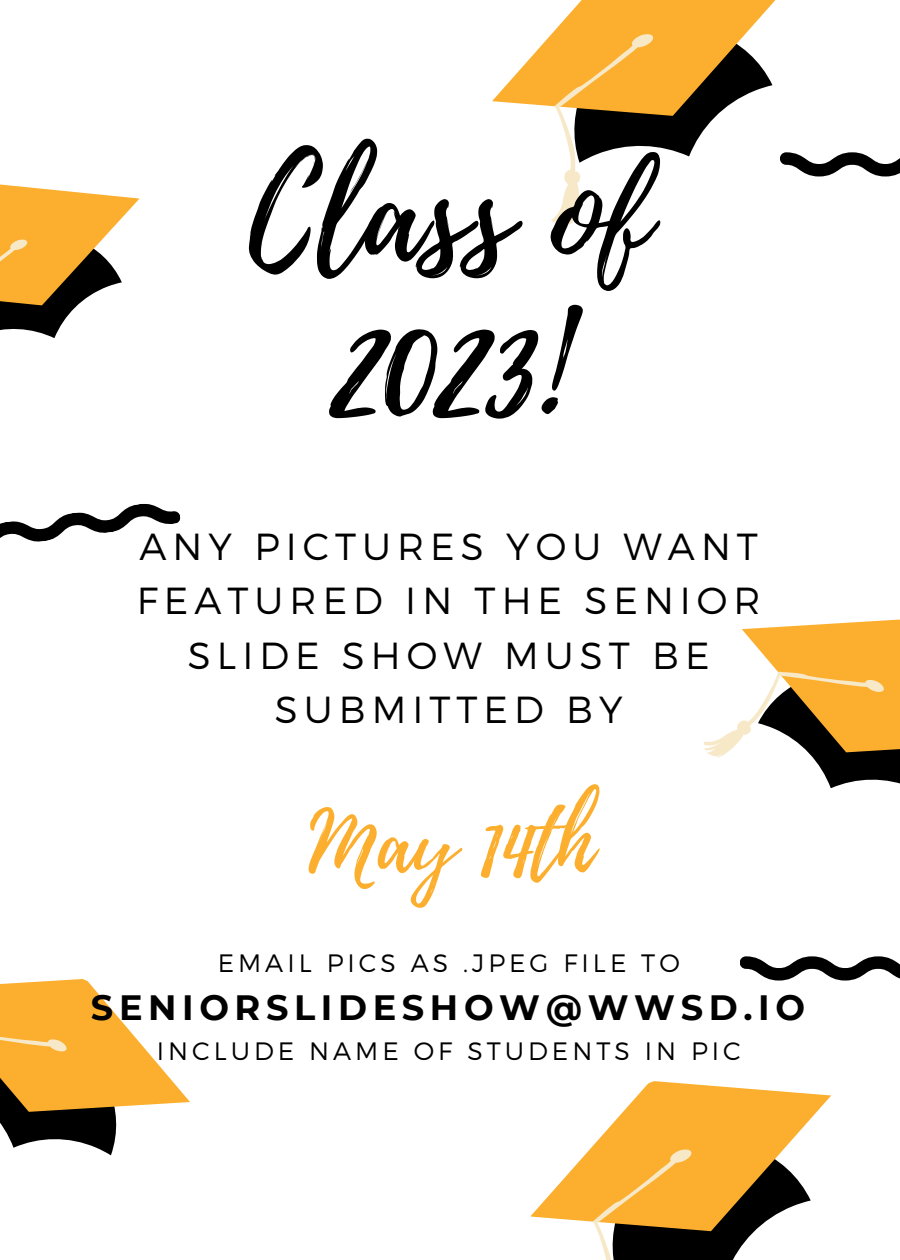
<style>
.page{position:relative;width:900px;height:1260px;background:#fff}
.page>*{position:absolute;margin:0;border:0;box-sizing:border-box;transform-origin:0 0}
.t1{font:136px/148px "Playlist Script";color:#000;text-align:center}
.t2{font:83px "Playlist Script";color:#fcaf2e}
.t3{font:300 37.75px/54.5px "Montserrat";letter-spacing:.16em;color:#000;text-align:center}
.t4{font:700 35.25px "Montserrat";letter-spacing:.16em;color:#000}
.t5{font:300 25.25px "Montserrat";letter-spacing:.16em;color:#000}
</style>
<div class="page">
<svg style="left:0;top:979px;width:190px;height:126px"></svg>
<svg style="left:0;top:988px;width:145px;height:168px"></svg>
<svg style="left:0;top:184px;width:139px;height:154px"></svg>
<svg style="left:761px;top:619px;width:139px;height:9px"></svg>
<svg style="left:704px;top:628px;width:196px;height:161px"></svg>
<svg style="left:492px;top:0;width:284px;height:126px"></svg>
<svg style="left:500px;top:31px;width:207px;height:196px"></svg>
<svg style="left:740px;top:956px;width:160px;height:25px"></svg>
<svg style="left:530px;top:1081px;width:301px;height:137px"></svg>
<svg style="left:538px;top:1110px;width:286px;height:150px"></svg>
<svg style="left:0;top:503px;width:181px;height:39px"></svg>
<svg style="left:780px;top:152px;width:120px;height:25px"></svg>
<h1 class="t1" style="left:249px;top:143px;width:403px">Class of<br>2023!</h1>
<p class="t3" style="left:137px;top:517px;width:626px">ANY PICTURES YOU WANT<br>FEATURED IN THE SENIOR<br>SLIDE SHOW MUST BE<br>SUBMITTED BY</p>
<h2 class="t2" style="left:309px;top:784px;width:287px">May 14th</h2>
<p class="t5" style="left:218px;top:946px;width:464px">EMAIL PICS AS .JPEG FILE TO</p>
<p class="t4" style="left:91px;top:986px;width:715px">SENIORSLIDESHOW@WWSD.IO</p>
<p class="t5" style="left:157px;top:1034px;width:586px">INCLUDE NAME OF STUDENTS IN PIC</p>
</div>
